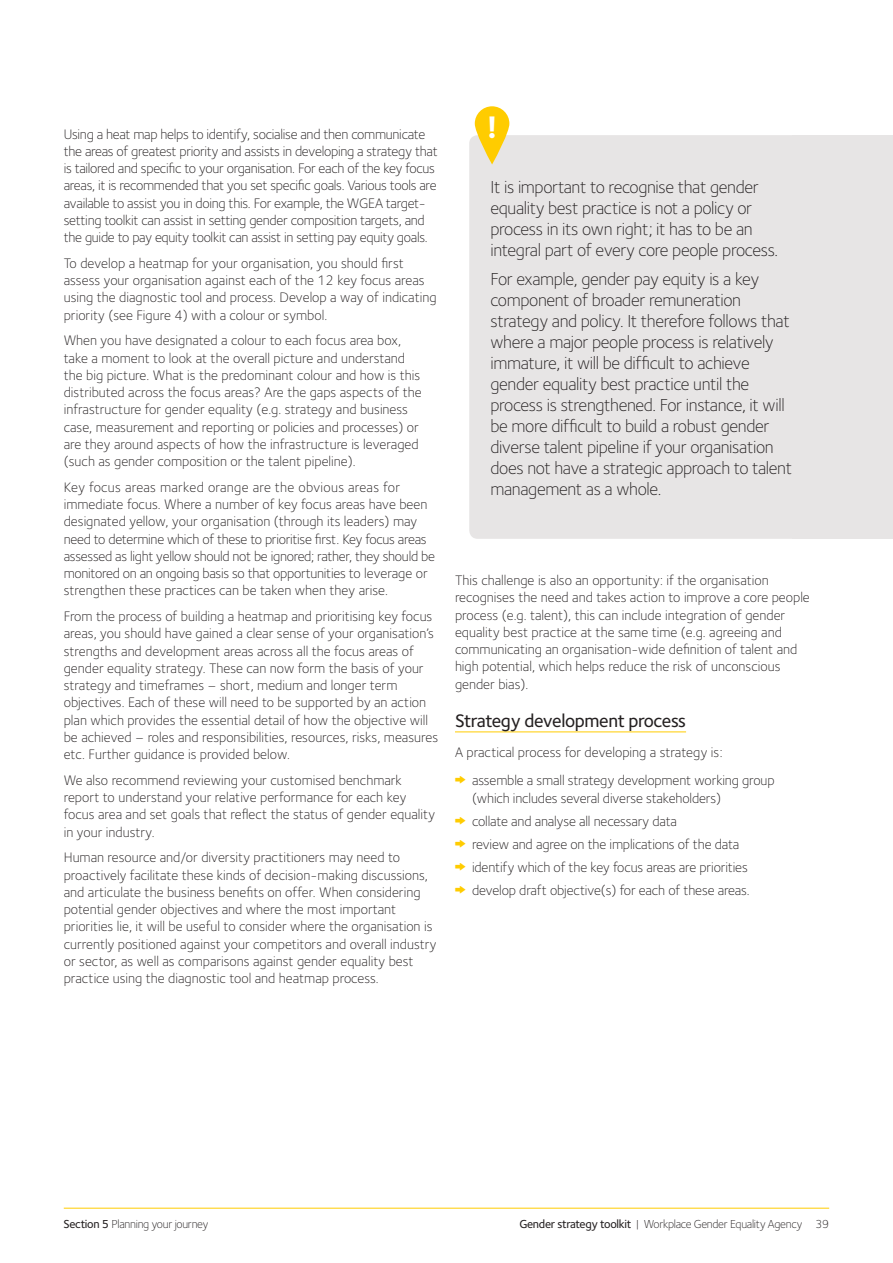
<style>
.page{position:relative;width:893px;height:1263px;background:#fff}
.page>*{position:absolute;margin:0;border:0;box-sizing:border-box;transform-origin:0 0}
.t1{font:700 32.25px "Foundry Sterling";color:#fff}
.t2{font:500 18.75px "Foundry Sterling";letter-spacing:-.02em;color:#231f20}
.t3{font:300 18px/21px "Foundry Sterling";letter-spacing:-.02em;color:#231f20}
.t4{font:300 14.25px/17.2px "Foundry Sterling";color:#231f20}
.t5{font:300 14.25px/17.2px "Foundry Sterling";letter-spacing:-.02em;color:#231f20}
.t6{font:300 12px "Foundry Sterling";letter-spacing:-.025em;color:#231f20}
.s1{font-weight:500}
</style>
<div class="page">
<hr style="left:64px;top:1208px;width:765px;height:1px;background:#fc0">
<div style="left:792px;top:135px;width:100px;height:404px;background:#e7e5e5"></div>
<div style="left:469px;top:135px;width:353px;height:404px;background:#e7e5e5;border-radius:9px"></div>
<hr style="left:455px;top:731px;width:231px;height:1px;background:#fc0">
<svg style="left:475px;top:106px;width:34px;height:58px"></svg>
<p class="t5" style="left:64px;top:125px;width:375px">Using a heat map helps to identify, socialise and then communicate the areas of greatest priority and assists in developing a strategy that is tailored and specific to your organisation. For each of the key focus areas, it is recommended that you set specific goals. Various tools are available to assist you in doing this. For example, the WGEA target&shy;setting toolkit can assist in setting gender composition targets, and the guide to pay equity toolkit can assist in setting pay equity goals.</p>
<p class="t4" style="left:64px;top:254px;width:374px">To develop a heatmap for your organisation, you should first assess your organisation against each of the 12 key focus areas using the diagnostic tool and process. Develop a way of indicating priority (see Figure 4) with a colour or symbol.</p>
<p class="t4" style="left:64px;top:332px;width:359px">When you have designated a colour to each focus area box, take a moment to look at the overall picture and understand the big picture. What is the predominant colour and how is this distributed across the focus areas? Are the gaps aspects of the infrastructure for gender equality (e.g. strategy and business case, measurement and reporting or policies and processes) or are they around aspects of how the infrastructure is leveraged (such as gender composition or the talent pipeline).</p>
<p class="t4" style="left:64px;top:478px;width:373px">Key focus areas marked orange are the obvious areas for immediate focus. Where a number of key focus areas have been designated yellow, your organisation (through its leaders) may need to determine which of these to prioritise first. Key focus areas assessed as light yellow should not be ignored; rather, they should be monitored on an ongoing basis so that opportunities to leverage or strengthen these practices can be taken when they arise.</p>
<p class="t4" style="left:64px;top:608px;width:376px">From the process of building a heatmap and prioritising key focus areas, you should have gained a clear sense of your organisation’s strengths and development areas across all the focus areas of gender equality strategy. These can now form the basis of your strategy and timeframes – short, medium and longer term objectives. Each of these will need to be supported by an action plan which provides the essential detail of how the objective will be achieved – roles and responsibilities, resources, risks, measures etc. Further guidance is provided below.</p>
<p class="t4" style="left:64px;top:771px;width:373px">We also recommend reviewing your customised benchmark report to understand your relative performance for each key focus area and set goals that reflect the status of gender equality in your industry.</p>
<p class="t4" style="left:64px;top:849px;width:374px">Human resource and/or diversity practitioners may need to proactively facilitate these kinds of decision-making discussions, and articulate the business benefits on offer. When considering potential gender objectives and where the most important priorities lie, it will be useful to consider where the organisation is currently positioned against your competitors and overall industry or sector, as well as comparisons against gender equality best practice using the diagnostic tool and heatmap process.</p>
<h1 class="t1" style="left:486px;top:108px;width:14px">!</h1>
<p class="t3" style="left:490px;top:176px;width:289px">It is important to recognise that gender equality best practice is not a policy or process in its own right; it has to be an integral part of every core people process.</p>
<p class="t3" style="left:490px;top:269px;width:303px">For example, gender pay equity is a key component of broader remuneration strategy and policy. It therefore follows that where a major people process is relatively immature, it will be difficult to achieve gender equality best practice until the process is strengthened. For instance, it will be more difficult to build a robust gender diverse talent pipeline if your organisation does not have a strategic approach to talent management as a whole.</p>
<p class="t4" style="left:455px;top:572px;width:356px">This challenge is also an opportunity: if the organisation recognises the need and takes action to improve a core people process (e.g. talent), this can include integration of gender equality best practice at the same time (e.g. agreeing and communicating an organisation-wide definition of talent and high potential, which helps reduce the risk of unconscious gender bias).</p>
<h2 class="t2" style="left:455px;top:710px;width:232px">Strategy development process</h2>
<p class="t4" style="left:472px;top:739px;width:304px;line-height:27.3px;text-indent:-17px">A practical process for developing a strategy is: assemble a small strategy development working group</p>
<p class="t4" style="left:472px;top:787px;width:279px;line-height:23px">(which includes several diverse stakeholders) collate and analyse all necessary data<br>review and agree on the implications of the data identify which of the key focus areas are priorities develop draft objective(s) for each of these areas.</p>
<p class="t6" style="left:63px;top:1217px;width:147px"><span class="s1">Section 5</span> Planning your journey</p>
<p class="t6" style="left:519px;top:1216px;width:311px"><span class="s1">Gender strategy toolkit</span> | Workplace Gender Equality Agency 39</p>
</div>
